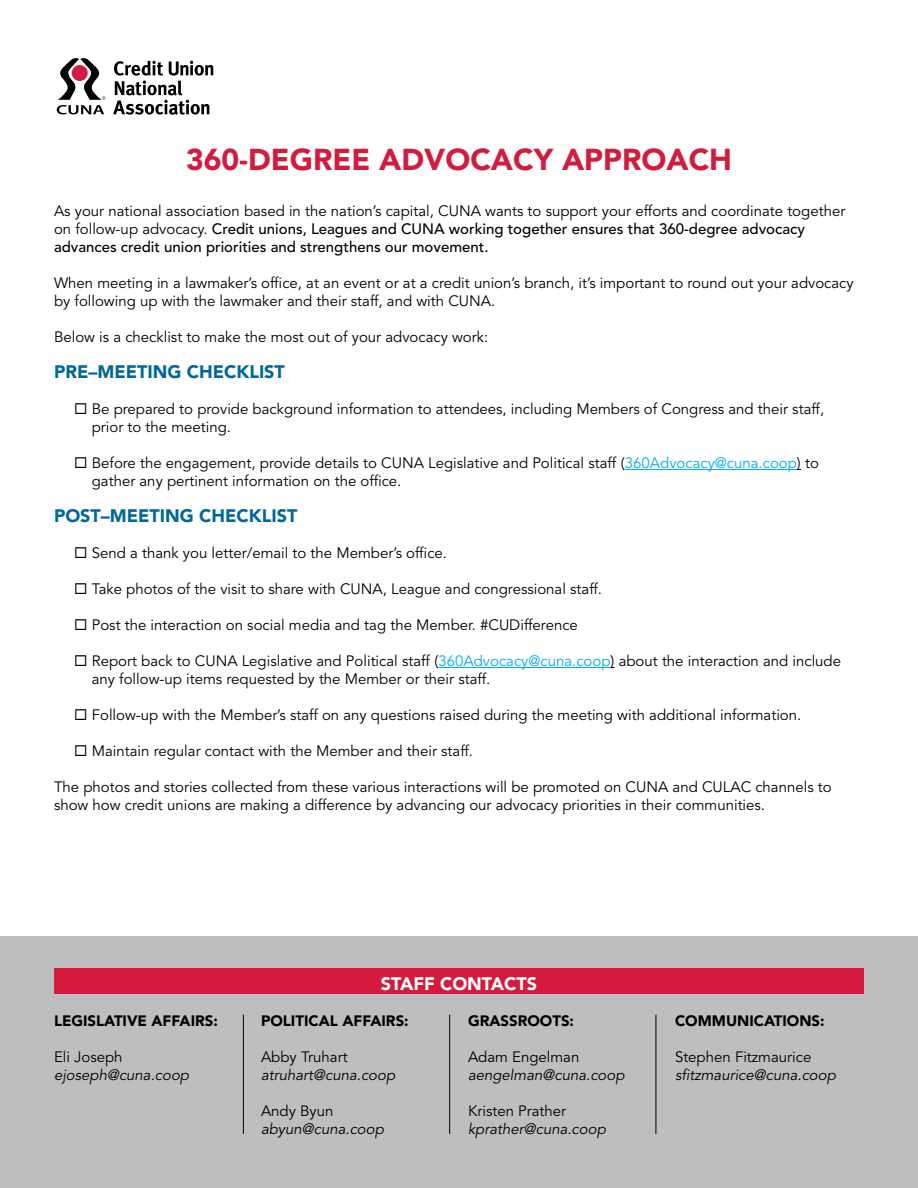
<style>
.page{position:relative;width:918px;height:1188px;background:#fff}
.page>*{position:absolute;margin:0;border:0;box-sizing:border-box;transform-origin:0 0}
.t1{font:900 30px "Avenir LT Std";color:#d21b3d}
.t2{font:900 18px "Avenir LT Std";color:#00679b}
.t3{font:900 18px "Avenir LT Std";color:#fff}
.t4{font:15px/18px "Avenir LT Std";color:#000}
.t5{font:500 15px/18px "Avenir LT Std";color:#000}
.t6{font:italic 15px "Avenir LT Std";color:#000}
.t7{font:900 15px "Avenir LT Std";color:#000}
.s1{font-weight:400}
.s2{color:#00aeef}
</style>
<div class="page">
<svg style="left:57px;top:58px;width:49px;height:56px"></svg>
<svg style="left:113px;top:61px;width:100px;height:54px"></svg>
<div style="left:0;top:936px;width:918px;height:252px;background:#bcbec0"></div>
<hr style="left:625px;top:469px;width:172px;height:1px;background:#00aeef">
<hr style="left:438px;top:667px;width:173px;height:1px;background:#00aeef">
<div style="left:54px;top:968px;width:810px;height:26px;background:#d21b3d"></div>
<hr style="left:243px;top:1015px;width:1px;height:119px;background:#000">
<hr style="left:656px;top:1015px;width:1px;height:119px;background:#000">
<hr style="left:449px;top:1015px;width:1px;height:119px;background:#000">
<h1 class="t1" style="left:186px;top:141px;width:548px">360-DEGREE ADVOCACY APPROACH</h1>
<p class="t5" style="left:54px;top:202px;width:793px"><span class="s1">As your national association based in the nation’s capital, CUNA wants to support your efforts and coordinate together on follow-up advocacy.</span> Credit unions, Leagues and CUNA working together ensures that 360-degree advocacy advances credit union priorities and strengthens our movement.</p>
<p class="t4" style="left:54px;top:274px;width:801px">When meeting in a lawmaker’s office, at an event or at a credit union’s branch, it’s important to round out your advocacy by following up with the lawmaker and their staff, and with CUNA.</p>
<p class="t4" style="left:54px;top:328px;width:436px">Below is a checklist to make the most out of your advocacy work:</p>
<p class="t2" style="left:54px;top:361px;width:232px">PRE–MEETING CHECKLIST</p>
<p class="t4" style="left:92px;top:400px;width:734px;text-indent:-18px">◻ Be prepared to provide background information to attendees, including Members of Congress and their staff, prior to the meeting.</p>
<p class="t4" style="left:92px;top:454px;width:729px;text-indent:-18px">◻ Before the engagement, provide details to CUNA Legislative and Political staff (<span class="s2">360Advocacy@cuna.coop</span>) to gather any pertinent information on the office.</p>
<p class="t2" style="left:54px;top:505px;width:245px">POST–MEETING CHECKLIST</p>
<p class="t4" style="left:74px;top:544px;width:374px">◻ Send a thank you letter/email to the Member’s office.</p>
<p class="t4" style="left:74px;top:580px;width:529px">◻ Take photos of the visit to share with CUNA, League and congressional staff.</p>
<p class="t4" style="left:74px;top:616px;width:505px">◻ Post the interaction on social media and tag the Member. #CUDifference</p>
<p class="t4" style="left:92px;top:652px;width:751px;text-indent:-18px">◻ Report back to CUNA Legislative and Political staff (<span class="s2">360Advocacy@cuna.coop</span>) about the interaction and include any follow-up items requested by the Member or their staff.</p>
<p class="t4" style="left:74px;top:706px;width:729px">◻ Follow-up with the Member’s staff on any questions raised during the meeting with additional information.</p>
<p class="t4" style="left:74px;top:742px;width:400px">◻ Maintain regular contact with the Member and their staff.</p>
<p class="t4" style="left:54px;top:778px;width:779px">The photos and stories collected from these various interactions will be promoted on CUNA and CULAC channels to show how credit unions are making a difference by advancing our advocacy priorities in their communities.</p>
<p class="t7" style="left:54px;top:1012px;width:165px">LEGISLATIVE AFFAIRS:</p>
<p class="t4" style="left:54px;top:1048px;width:70px">Eli Joseph</p>
<p class="t6" style="left:54px;top:1066px;width:137px">ejoseph@cuna.coop</p>
<p class="t3" style="left:381px;top:973px;width:158px">STAFF CONTACTS</p>
<p class="t7" style="left:261px;top:1012px;width:149px">POLITICAL AFFAIRS:</p>
<p class="t4" style="left:261px;top:1048px;width:88px">Abby Truhart</p>
<p class="t6" style="left:261px;top:1066px;width:136px">atruhart@cuna.coop</p>
<p class="t4" style="left:261px;top:1102px;width:74px">Andy Byun</p>
<p class="t6" style="left:261px;top:1120px;width:124px">abyun@cuna.coop</p>
<p class="t7" style="left:468px;top:1012px;width:108px">GRASSROOTS:</p>
<p class="t4" style="left:468px;top:1048px;width:113px">Adam Engelman</p>
<p class="t6" style="left:468px;top:1066px;width:158px">aengelman@cuna.coop</p>
<p class="t4" style="left:468px;top:1102px;width:100px">Kristen Prather</p>
<p class="t6" style="left:468px;top:1120px;width:139px">kprather@cuna.coop</p>
<p class="t7" style="left:675px;top:1012px;width:151px">COMMUNICATIONS:</p>
<p class="t4" style="left:675px;top:1048px;width:138px">Stephen Fitzmaurice</p>
<p class="t6" style="left:675px;top:1066px;width:162px">sfitzmaurice@cuna.coop</p>
</div>
